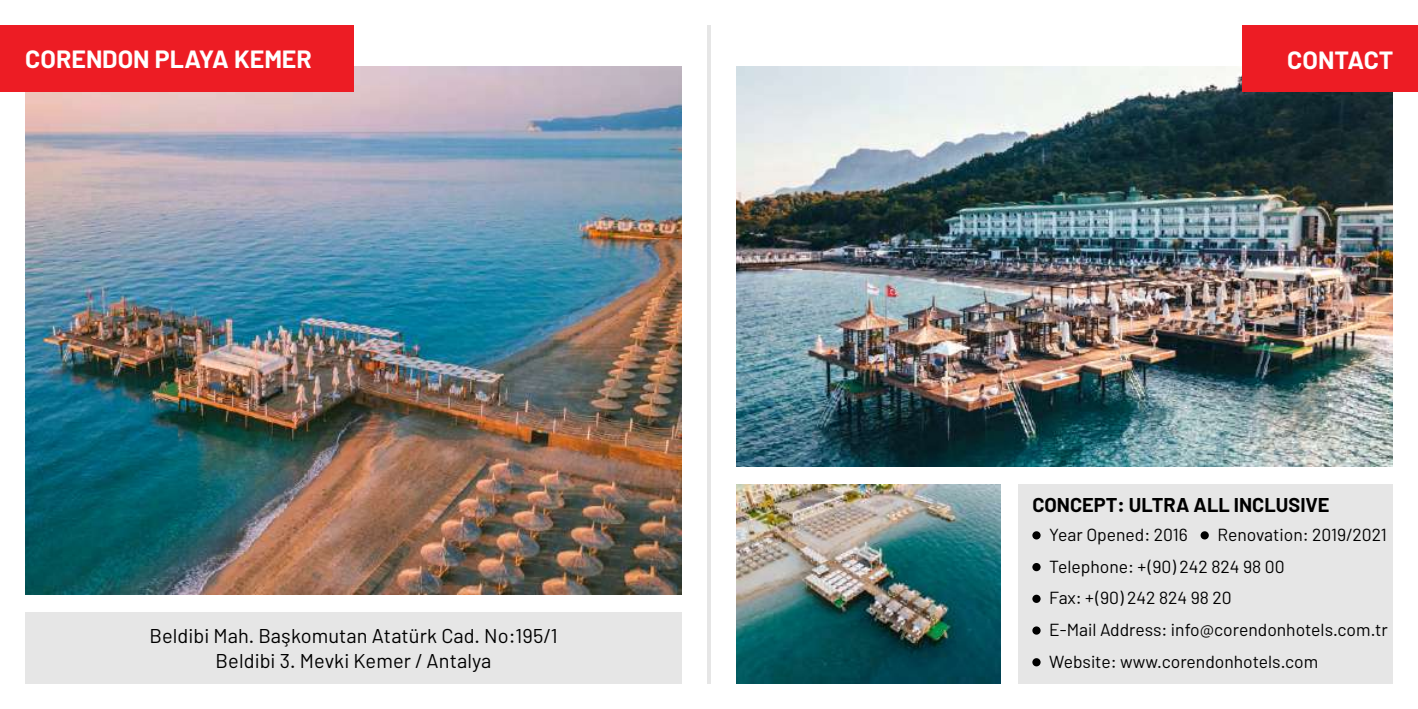
<style>
.page{position:relative;width:1418px;height:709px;background:#fff}
.page>*{position:absolute;margin:0;border:0;box-sizing:border-box;transform-origin:0 0}
.t1{font:700 25px "Barlow";color:#fff}
.t2{font:20px/25px "Barlow";letter-spacing:.005em;color:#000;text-align:center}
.t3{font:700 20px "Barlow";color:#000}
.t4{font:17.5px/31.8px "Barlow";color:#000}
</style>
<div class="page">
<img style="left:736px;top:66px;width:656px;height:400px">
<img style="left:25px;top:66px;width:657px;height:528px">
<div style="left:1018px;top:484px;width:374px;height:199px;background:#e6e6e6"></div>
<hr style="left:707px;top:25px;width:3px;height:658px;background:#000">
<div style="left:1242px;top:25px;width:175px;height:66px;background:#ed1c24"></div>
<div style="left:1032px;top:531px;width:8px;height:8px;background:#000;border-radius:50%"></div>
<div style="left:1200px;top:531px;width:8px;height:8px;background:#000;border-radius:50%"></div>
<div style="left:1032px;top:563px;width:8px;height:8px;background:#000;border-radius:50%"></div>
<div style="left:1032px;top:595px;width:8px;height:8px;background:#000;border-radius:50%"></div>
<div style="left:1032px;top:626px;width:8px;height:8px;background:#000;border-radius:50%"></div>
<div style="left:1032px;top:658px;width:8px;height:8px;background:#000;border-radius:50%"></div>
<div style="left:25px;top:612px;width:657px;height:71px;background:#e6e6e6"></div>
<div style="left:0;top:25px;width:353px;height:66px;background:#ed1c24"></div>
<img style="left:736px;top:484px;width:264px;height:199px">
<h1 class="t1" style="left:25px;top:43px;width:288px">CORENDON PLAYA KEMER</h1>
<p class="t2" style="left:149px;top:623px;width:410px">Beldibi Mah. Başkomutan Atatürk Cad. No:195/1<br>Beldibi 3. Mevki Kemer / Antalya</p>
<h1 class="t1" style="left:1287px;top:44px;width:108px">CONTACT</h1>
<p class="t3" style="left:1032px;top:492px;width:299px">CONCEPT: ULTRA ALL INCLUSIVE</p>
<p class="t4" style="left:1049px;top:518px;width:140px">Year Opened: 2016</p>
<p class="t4" style="left:1049px;top:518px;width:340px;text-indent:168px">Renovation: 2019/2021<br>Telephone: +(90) 242 824 98 00<br>Fax: +(90) 242 824 98 20<br>E-Mail Address: info@corendonhotels.com.tr<br>Website: www.corendonhotels.com</p>
</div>
